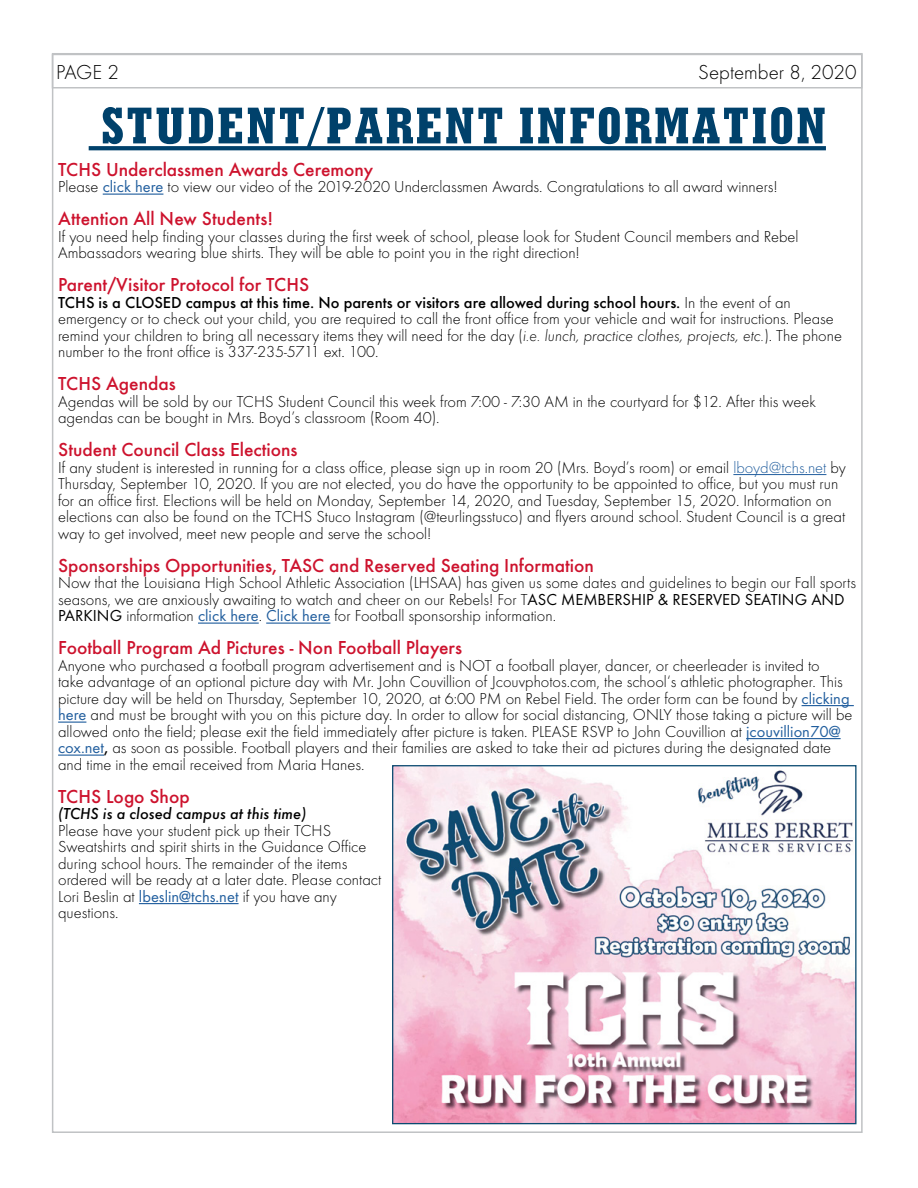
<style>
.page{position:relative;width:918px;height:1188px;background:#fff}
.page>*{position:absolute;margin:0;border:0;box-sizing:border-box;transform-origin:0 0}
.t1{font:52.5px "Geometric Slab 703 BT Xtra Bold Cond";letter-spacing:.05em;color:#00416b}
.t2{font:300 21px "Futura T";color:#000}
.t3{font:500 19.5px "Futura T";color:#cd122d}
.t4{font:300 16.5px/16.5px "Futura T";color:#000}
.t5{font:italic 500 16.5px "Futura T";color:#000}
.s1{font-weight:400;color:#215e9e}
.s2{font-weight:500}
.s3{font-style:italic}
.s4{color:#215e9e}
.s5{font-weight:400}
</style>
<div class="page">
<div style="left:52px;top:54px;width:810px;height:34px;border:2px solid #c0c2c4"></div>
<svg style="left:89px;top:146px;width:737px;height:4px;background:#06456e"></svg>
<hr style="left:103px;top:194px;width:60px;height:1px;background:#215e9e">
<hr style="left:733px;top:474px;width:93px;height:1px;background:#215e9e">
<hr style="left:198px;top:623px;width:61px;height:1px;background:#215e9e">
<hr style="left:266px;top:623px;width:64px;height:1px;background:#215e9e">
<hr style="left:802px;top:705px;width:52px;height:1px;background:#215e9e">
<svg style="left:58px;top:722px;width:28px;height:1px"></svg>
<hr style="left:746px;top:738px;width:95px;height:1px;background:#215e9e">
<hr style="left:58px;top:755px;width:46px;height:1px;background:#215e9e">
<hr style="left:139px;top:903px;width:100px;height:1px;background:#215e9e">
<img style="left:394px;top:767px;width:461px;height:355px">
<p class="t2" style="left:56px;top:60px;width:64px">PAGE 2</p>
<p class="t2" style="left:698px;top:60px;width:160px">September 8, 2020</p>
<h1 class="t1" style="left:101px;top:92px;width:726px">STUDENT/PARENT INFORMATION</h1>
<p class="t3" style="left:58px;top:158px;width:317px">TCHS Underclassmen Awards Ceremony</p>
<p class="t4" style="left:58px;top:179px;width:721px">Please <span class="s1">click here</span> to view our video of the 2019-2020 Underclassmen Awards. Congratulations to all award winners!</p>
<p class="t3" style="left:58px;top:208px;width:216px">Attention All New Students!</p>
<p class="t4" style="left:58px;top:228px;width:742px">If you need help finding your classes during the first week of school, please look for Student Council members and Rebel<br>Ambassadors wearing blue shirts. They will be able to point you in the right direction!</p>
<p class="t3" style="left:58px;top:274px;width:253px">Parent/Visitor Protocol for TCHS</p>
<p class="t4" style="left:58px;top:294px;width:785px"><span class="s2">TCHS is a CLOSED campus at this time. No parents or visitors are allowed during school hours.</span> In the event of an emergency or to check out your child, you are required to call the front office from your vehicle and wait for instructions. Please remind your children to bring all necessary items they will need for the day (<span class="s3">i.e. lunch, practice clothes, projects, etc.</span>). The phone number to the front office is 337-235-5711 ext. 100.</p>
<p class="t3" style="left:58px;top:373px;width:119px">TCHS Agendas</p>
<p class="t4" style="left:58px;top:393px;width:759px">Agendas will be sold by our TCHS Student Council this week from 7:00 - 7:30 AM in the courtyard for $12. After this week agendas can be bought in Mrs. Boyd’s classroom (Room 40).</p>
<p class="t3" style="left:58px;top:439px;width:241px">Student Council Class Elections</p>
<p class="t4" style="left:58px;top:459px;width:789px">If any student is interested in running for a class office, please sign up in room 20 (Mrs. Boyd’s room) or email <span class="s4">lboyd@tchs.net</span> by Thursday, September 10, 2020. If you are not elected, you do have the opportunity to be appointed to office, but you must run for an office first. Elections will be held on Monday, September 14, 2020, and Tuesday, September 15, 2020. Information on elections can also be found on the TCHS Stuco Instagram (@teurlingsstuco) and flyers around school. Student Council is a great way to get involved, meet new people and serve the school!</p>
<p class="t3" style="left:58px;top:554px;width:537px">Sponsorships Opportunities, TASC and Reserved Seating Information</p>
<p class="t4" style="left:58px;top:575px;width:799px">Now that the Louisiana High School Athletic Association (LHSAA) has given us some dates and guidelines to begin our Fall sports seasons, we are anxiously awaiting to watch and cheer on our Rebels! For T<span class="s5">ASC MEMBERSHIP &amp; RESERVED SEATING AND<br>PARKING</span> information <span class="s1">click here</span>. <span class="s1">Click here</span> for Football sponsorship information.</p>
<p class="t3" style="left:58px;top:637px;width:406px">Football Program Ad Pictures - Non Football Players</p>
<p class="t4" style="left:58px;top:657px;width:796px">Anyone who purchased a football program advertisement and is NOT a football player, dancer, or cheerleader is invited to<br>take advantage of an optional picture day with Mr. John Couvillion of Jcouvphotos.com, the school‘s athletic photographer. This picture day will be held on Thursday, September 10, 2020, at 6:00 PM on Rebel Field. The order form can be found by <span class="s1">clicking here</span> and must be brought with you on this picture day. In order to allow for social distancing, ONLY those taking a picture will be allowed onto the field; please exit the field immediately after picture is taken. PLEASE RSVP to John Couvillion at <span class="s1">jcouvillion70@ cox.net</span><span class="s2">,</span> as soon as possible. Football players and their families are asked to take their ad pictures during the designated date and time in the email received from Maria Hanes.</p>
<p class="t3" style="left:58px;top:785px;width:133px">TCHS Logo Shop</p>
<p class="t5" style="left:58px;top:804px;width:250px">(TCHS is a closed campus at this time)</p>
<p class="t4" style="left:58px;top:822px;width:325px">Please have your student pick up their TCHS Sweatshirts and spirit shirts in the Guidance Office during school hours. The remainder of the items ordered will be ready at a later date. Please contact Lori Beslin at <span class="s1">lbeslin@tchs.net</span> if you have any questions.</p>
</div>
